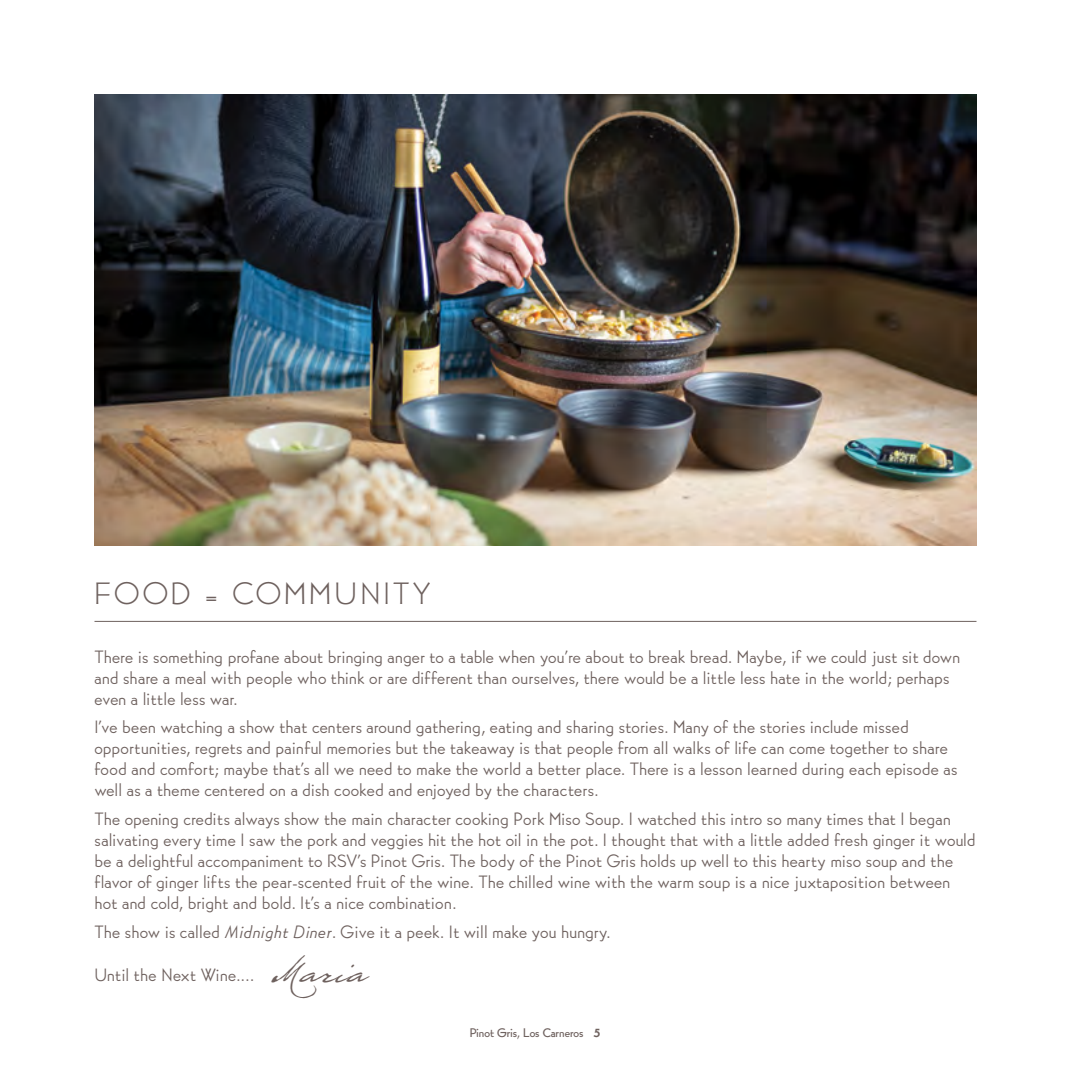
<style>
.page{position:relative;width:1071px;height:1071px;background:#fff}
.page>*{position:absolute;margin:0;border:0;box-sizing:border-box;transform-origin:0 0}
.t1{font:300 30.28px "Bernhard Gothic SGOT Std";letter-spacing:.09em;color:#6e615e;scale:1.04 1}
.t2{font:17.5px/21px "Bernhard Gothic SGOT Std";letter-spacing:.005em;color:#6e615e}
.t3{font:500 12.25px "Bernhard Gothic SGOT Std";color:#6e615e}
.s1{font-style:italic}
.s2{font-family:"Houston Pen";font-size:32.55px}
.s3{font-weight:800}
</style>
<div class="page">
<hr style="left:94px;top:621px;width:882px;height:1px;background:#6e615e">
<img style="left:95px;top:94px;width:881px;height:452px">
<h1 class="t1" style="left:94px;top:575px;width:325px">FOOD = COMMUNITY</h1>
<p class="t2" style="left:94px;top:646px;width:867px">There is something profane about bringing anger to a table when you’re about to break bread. Maybe, if we could just sit down and share a meal with people who think or are different than ourselves, there would be a little less hate in the world; perhaps even a little less war.</p>
<p class="t2" style="left:94px;top:717px;width:864px">I’ve been watching a show that centers around gathering, eating and sharing stories. Many of the stories include missed opportunities, regrets and painful memories but the takeaway is that people from all walks of life can come together to share food and comfort; maybe that’s all we need to make the world a better place. There is a lesson learned during each episode as well as a theme centered on a dish cooked and enjoyed by the characters.</p>
<p class="t2" style="left:94px;top:809px;width:883px">The opening credits always show the main character cooking Pork Miso Soup. I watched this intro so many times that I began salivating every time I saw the pork and veggies hit the hot oil in the pot. I thought that with a little added fresh ginger it would be a delightful accompaniment to RSV’s Pinot Gris. The body of the Pinot Gris holds up well to this hearty miso soup and the flavor of ginger lifts the pear-scented fruit of the wine. The chilled wine with the warm soup is a nice juxtaposition between hot and cold, bright and bold. It’s a nice combination.</p>
<p class="t2" style="left:94px;top:921px;width:518px">The show is called <span class="s1">Midnight Diner</span>. Give it a peek. It will make you hungry.</p>
<p class="t2" style="left:94px;top:964px;width:271px">Until the Next Wine.... <span class="s2">Maria</span></p>
<p class="t3" style="left:470px;top:1024px;width:133px">Pinot Gris, Los Carneros <span class="s3">5</span></p>
</div>
